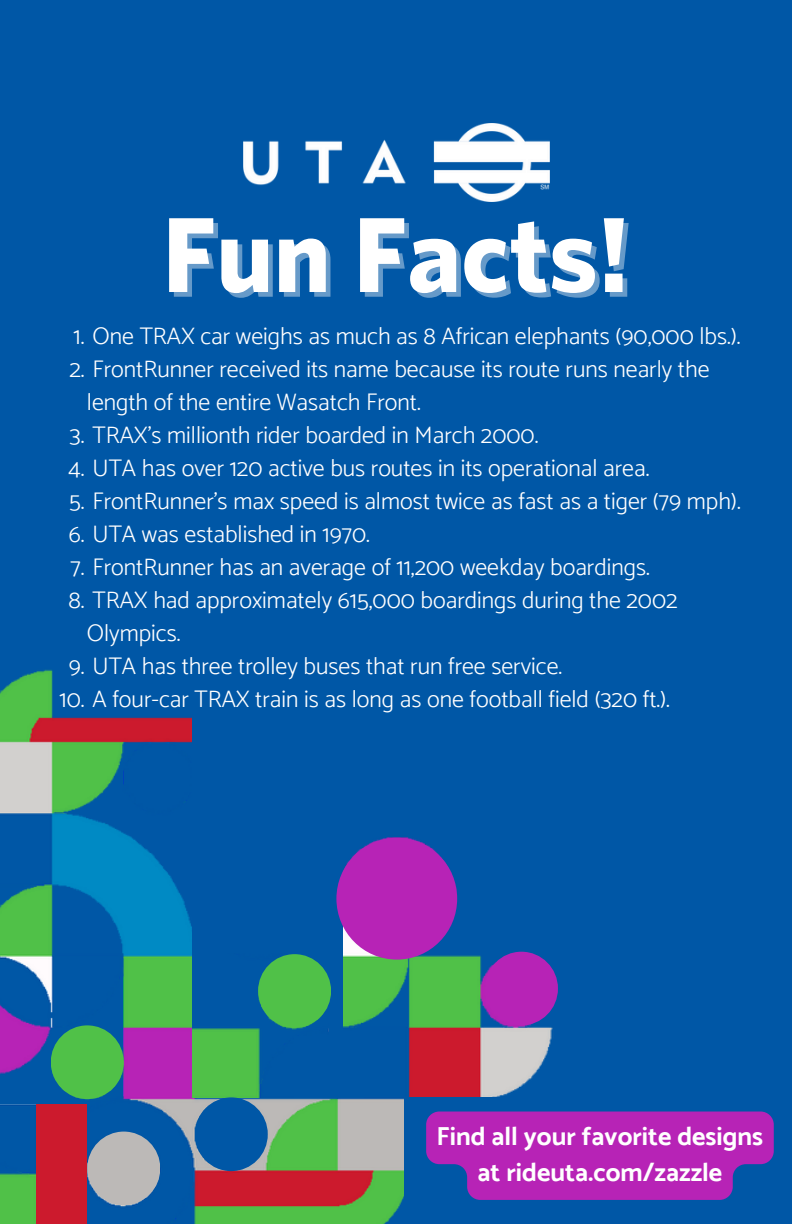
<style>
.page{position:relative;width:792px;height:1224px;background:#0057a6}
.page>*{position:absolute;margin:0;border:0;box-sizing:border-box;transform-origin:0 0}
.t1{font:700 107px "Whitney";color:#fff}
.t2{font:700 26px/35.8px "Catamaran";color:#fff;text-align:center}
.t3{font:300 24px/33px "Catamaran";color:#fff}
</style>
<div class="page">
<img style="left:0;top:670px;width:558px;height:554px">
<div style="left:193px;top:650px;width:150px;height:431px;background:#0057a6"></div>
<img style="left:192px;top:953px;width:137px;height:144px">
<img style="left:243px;top:124px;width:306px;height:78px">
<div style="left:404px;top:1097px;width:388px;height:127px;background:#0057a6"></div>
<div style="left:295px;top:1036px;width:68px;height:61px;background:#0057a6"></div>
<div style="left:36px;top:1105px;width:51px;height:119px;background:#cc1a2d"></div>
<img style="left:0;top:1105px;width:36px;height:119px">
<div style="left:336px;top:838px;width:121px;height:122px;background:#b723b6;border-radius:50%"></div>
<svg style="left:426px;top:1112px;width:348px;height:88px"></svg>
<div style="left:485px;top:952px;width:73px;height:73px;background:#b723b6;border-radius:50%"></div>
<div style="left:258px;top:954px;width:73px;height:74px;background:#50c148;border-radius:50%"></div>
<div style="left:51px;top:1025px;width:73px;height:74px;background:#50c148;border-radius:50%"></div>
<div style="left:87px;top:1132px;width:73px;height:73px;background:#bcb9b7;border-radius:50%"></div>
<div style="left:195px;top:1097px;width:73px;height:74px;background:#0057a6;border-radius:50%"></div>
<p class="t1" style="left:162px;top:189px;width:469px">Fun Facts!</p>
<p class="t3" style="left:74px;top:320px;width:668px">1. One TRAX car weighs as much as 8 African elephants (90,000 lbs.).</p>
<p class="t3" style="left:87px;top:353px;width:624px;text-indent:-18px">2. FrontRunner received its name because its route runs nearly the length of the entire Wasatch Front.</p>
<p class="t3" style="left:70px;top:419px;width:470px">3. TRAX's millionth rider boarded in March 2000.</p>
<p class="t3" style="left:69px;top:452px;width:582px">4. UTA has over 120 active bus routes in its operational area.</p>
<p class="t3" style="left:69px;top:485px;width:673px">5. FrontRunner's max speed is almost twice as fast as a tiger (79 mph).</p>
<p class="t3" style="left:69px;top:518px;width:303px">6. UTA was established in 1970.</p>
<p class="t3" style="left:71px;top:551px;width:581px">7. FrontRunner has an average of 11,200 weekday boardings.</p>
<p class="t3" style="left:87px;top:584px;width:592px;text-indent:-18px">8. TRAX had approximately 615,000 boardings during the 2002<br>Olympics.</p>
<p class="t3" style="left:69px;top:650px;width:495px">9. UTA has three trolley buses that run free service.</p>
<p class="t3" style="left:60px;top:683px;width:612px">10. A four-car TRAX train is as long as one football field (320 ft.).</p>
<p class="t2" style="left:437px;top:1118px;width:328px">Find all your favorite designs at rideuta.com/zazzle</p>
</div>
